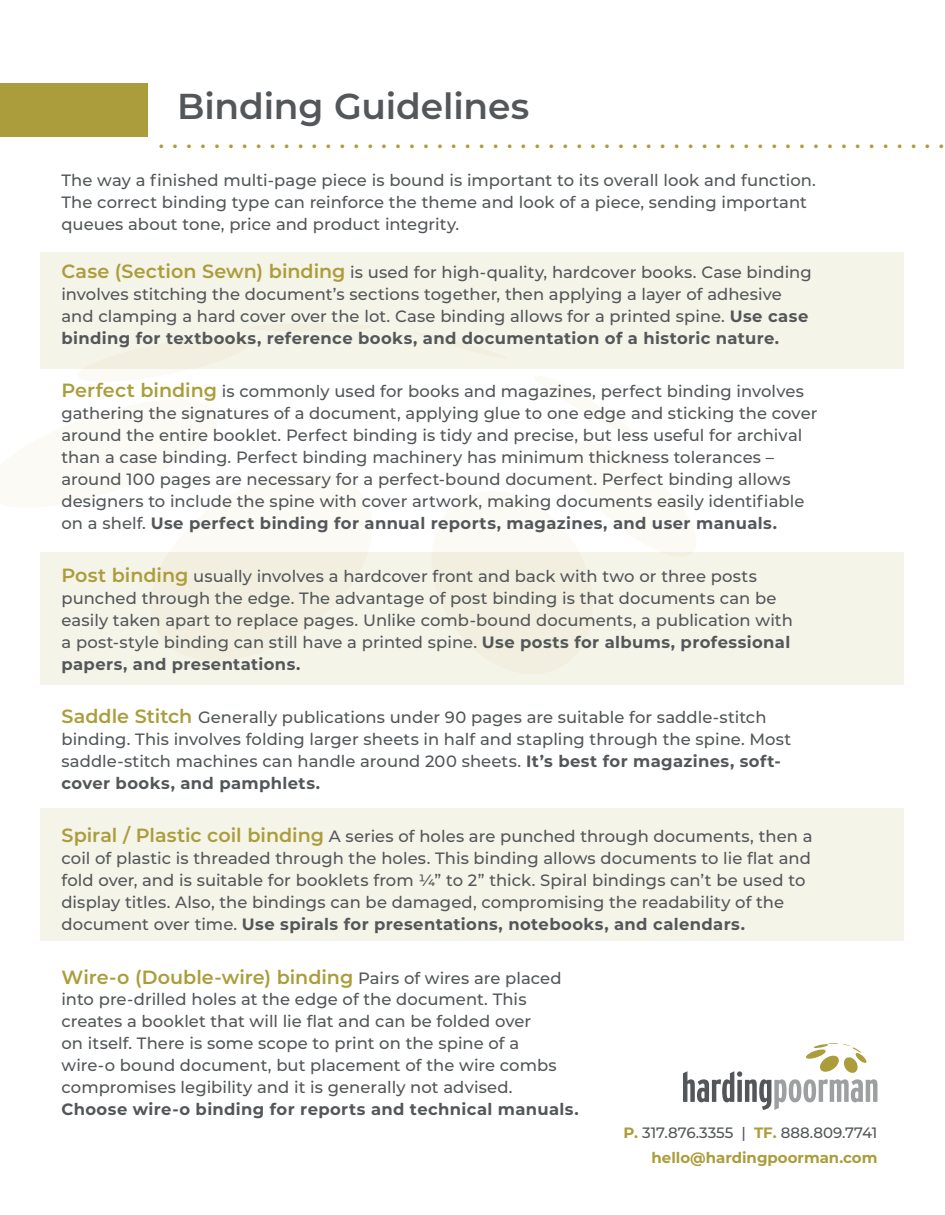
<style>
.page{position:relative;width:945px;height:1215px;background:#fff}
.page>*{position:absolute;margin:0;border:0;box-sizing:border-box;transform-origin:0 0}
.t1{font:600 36px "Montserrat";letter-spacing:-.005em;color:#535759}
.t2{font:600 19.05px "Montserrat";color:#ab9d3b}
.t3{font:500 16.35px/21.9px "Montserrat";letter-spacing:.005em;color:#535759}
.t4{font:700 16.35px "Montserrat";letter-spacing:.02em;color:#535759}
.t5{font:700 15px/24.8px "Montserrat";color:#ab9d3b;text-align:right}
.s1{font-weight:600;font-size:19.05px;color:#ab9d3b}
.s2{font-weight:700}
.s3{font-weight:500;font-size:16.35px;color:#535759}
.s4{font-weight:500;color:#535759}
</style>
<div class="page">
<svg style="left:683px;top:1043px;width:195px;height:67px"></svg>
<svg style="left:66px;top:368px;width:195px;height:1px"></svg>
<div style="left:0;top:83px;width:148px;height:54px;background:#ab9d3b"></div>
<div style="left:40px;top:252px;width:864px;height:116px;background:#f5f4e9"></div>
<div style="left:40px;top:552px;width:864px;height:133px;background:#f5f4e9"></div>
<div style="left:40px;top:808px;width:864px;height:133px;background:#f5f4e9"></div>
<h1 class="t1" style="left:177px;top:81px;width:354px">Binding Guidelines</h1>
<p class="t3" style="left:62px;top:168px;width:756px">The way a finished multi-page piece is bound is important to its overall look and function.<br>The correct binding type can reinforce the theme and look of a piece, sending important queues about tone, price and product integrity.</p>
<p class="t3" style="left:61px;top:261px;width:752px"><span class="s1">Case (Section Sewn) binding</span> is used for high-quality, hardcover books. Case binding involves stitching the document’s sections together, then applying a layer of adhesive and clamping a hard cover over the lot. Case binding allows for a printed spine. <span class="s2">Use case binding for textbooks, reference books, and documentation of a historic nature.</span></p>
<p class="t3" style="left:62px;top:380px;width:758px"><span class="s1">Perfect binding</span> is commonly used for books and magazines, perfect binding involves gathering the signatures of a document, applying glue to one edge and sticking the cover around the entire booklet. Perfect binding is tidy and precise, but less useful for archival than a case binding. Perfect binding machinery has minimum thickness tolerances – around 100 pages are necessary for a perfect-bound document. Perfect binding allows designers to include the spine with cover artwork, making documents easily identifiable on a shelf. <span class="s2">Use perfect binding for annual reports, magazines, and user manuals.</span></p>
<p class="t3" style="left:61px;top:565px;width:733px"><span class="s1">Post binding</span> usually involves a hardcover front and back with two or three posts punched through the edge. The advantage of post binding is that documents can be easily taken apart to replace pages. Unlike comb-bound documents, a publication with a post-style binding can still have a printed spine. <span class="s2">Use posts for albums, professional papers, and presentations.</span></p>
<p class="t3" style="left:62px;top:706px;width:731px"><span class="s1">Saddle Stitch</span> Generally publications under 90 pages are suitable for saddle-stitch binding. This involves folding larger sheets in half and stapling through the spine. Most saddle-stitch machines can handle around 200 sheets. <span class="s2">It’s best for magazines, soft&shy;cover books, and pamphlets.</span></p>
<p class="t3" style="left:61px;top:825px;width:752px"><span class="s1">Spiral / Plastic coil binding</span> A series of holes are punched through documents, then a coil of plastic is threaded through the holes. This binding allows documents to lie flat and fold over, and is suitable for booklets from ¼” to 2” thick. Spiral bindings can’t be used to display titles. Also, the bindings can be damaged, compromising the readability of the document over time. <span class="s2">Use spirals for presentations, notebooks, and calendars.</span></p>
<p class="t2" style="left:62px;top:963px;width:502px">Wire-o (Double-wire) binding <span class="s3">Pairs of wires are placed</span></p>
<p class="t3" style="left:61px;top:988px;width:497px">into pre-drilled holes at the edge of the document. This creates a booklet that will lie flat and can be folded over on itself. There is some scope to print on the spine of a wire-o bound document, but placement of the wire combs compromises legibility and it is generally not advised.</p>
<p class="t4" style="left:62px;top:1097px;width:519px">Choose wire-o binding for reports and technical manuals.</p>
<p class="t5" style="left:624px;top:1119px;width:255px">P. <span class="s4">317.876.3355 |</span> TF. <span class="s4">888.809.7741 </span>hello@hardingpoorman.com</p>
</div>
